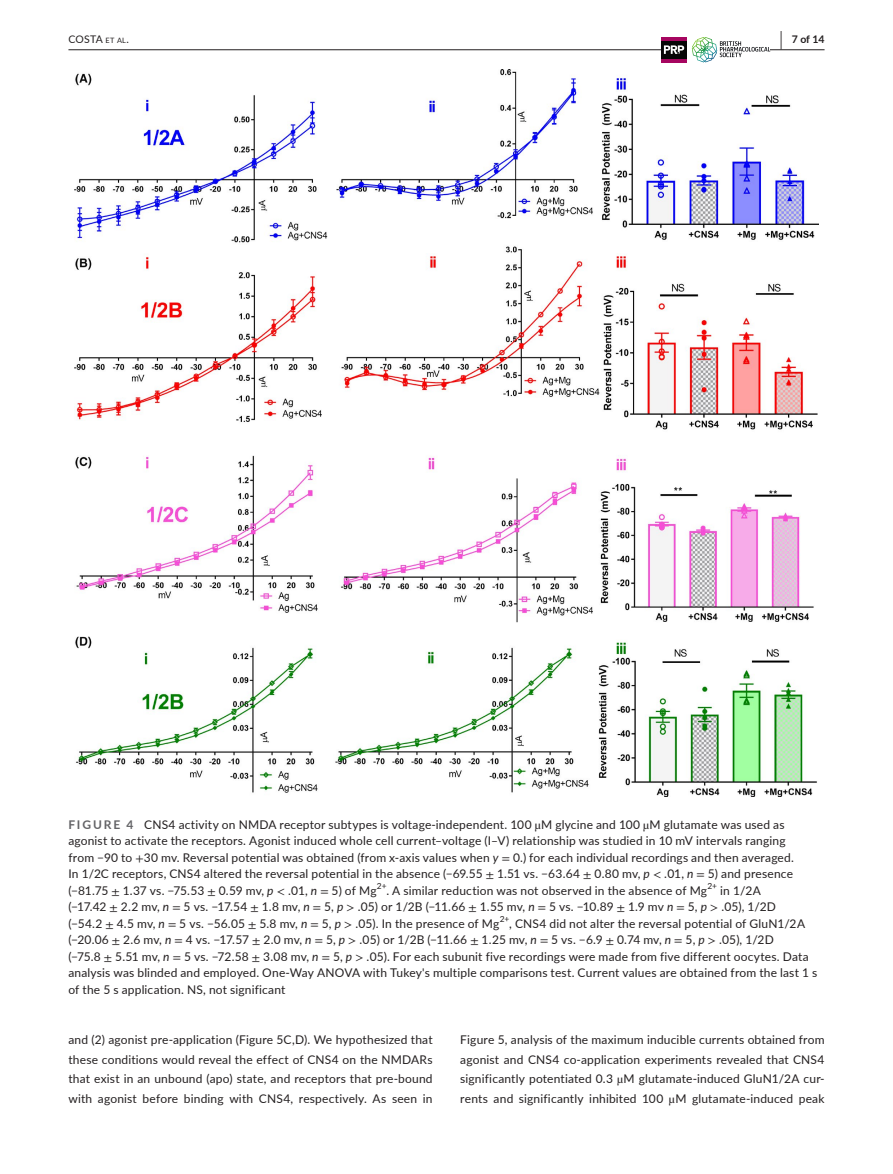
<style>
.page{position:relative;width:893px;height:1174px;background:#fff}
.page>*{position:absolute;margin:0;border:0;box-sizing:border-box;transform-origin:0 0}
.t1{font:12px/16.5px "Lato";letter-spacing:.015em;color:#231f20}
.t2{font:10.5px "Lato";letter-spacing:.005em;color:#231f20}
.t3{font:700 10.5px "Lato";color:#231f20}
.t4{font:8.4px "Lato";color:#231f20}
.s1{font-size:7.35px}
.s2{font-size:19.5px}
.s3{font-weight:700;color:#636366}
.s4{font-family:"STIX"}
.s5{font-style:italic}
</style>
<div class="page">
<hr style="left:68px;top:49px;width:756px;height:1px;background:#231f20">
<div style="left:661px;top:37px;width:109px;height:25px;background:#fff"></div>
<div style="left:661px;top:37px;width:26px;height:25px;background:#070606"></div>
<hr style="left:661px;top:37px;width:26px;height:3px;background:#a60660">
<hr style="left:661px;top:59px;width:26px;height:3px;background:#a60660">
<svg style="left:664px;top:45px;width:20px;height:9px"></svg>
<svg style="left:692px;top:37px;width:78px;height:25px"></svg>
<img style="left:74px;top:69px;width:745px;height:727px">
<p class="t2" style="left:68px;top:31px;width:62px">COSTA <span class="s1">et al</span>.</p>
<p class="t3" style="left:780px;top:31px;width:46px"><span class="s2">|</span> 7 of 14</p>
<p class="t1" style="left:68px;top:815px;width:727px"><span class="s3">FIGURE 4</span> CNS4 activity on NMDA receptor subtypes is voltage-independent. 100 <span class="s4">µ</span>M glycine and 100 <span class="s4">µ</span>M glutamate was used as agonist to activate the receptors. Agonist induced whole cell current–voltage (I–V) relationship was studied in 10 mV intervals ranging from −90 to <span class="s4">+</span>30 mv. Reversal potential was obtained (from x-axis values when <span class="s5">y</span> <span class="s4">=</span> 0.) for each individual recordings and then averaged.<br>In 1/2C receptors, CNS4 altered the reversal potential in the absence (−69.55 <span class="s4">±</span> 1.51 vs. −63.64 <span class="s4">±</span> 0.80 mv, <span class="s5">p</span> <span class="s4">&lt;</span> .01, <span class="s5">n</span> <span class="s4">=</span> 5) and presence (−81.75 <span class="s4">±</span> 1.37 vs. −75.53 <span class="s4">±</span> 0.59 mv, <span class="s5">p</span> <span class="s4">&lt;</span> .01, <span class="s5">n</span> <span class="s4">=</span> 5) of Mg</p>
<p class="t4" style="left:377px;top:880px;width:11px">2+</p>
<p class="t1" style="left:386px;top:881px;width:322px">. A similar reduction was not observed in the absence of Mg</p>
<p class="t4" style="left:707px;top:880px;width:11px">2+</p>
<p class="t1" style="left:68px;top:881px;width:709px;text-indent:652px">in 1/2A (−17.42 <span class="s4">±</span> 2.2 mv, <span class="s5">n</span> <span class="s4">=</span> 5 vs. −17.54 <span class="s4">±</span> 1.8 mv, <span class="s5">n</span> <span class="s4">=</span> 5, <span class="s5">p</span> <span class="s4">&gt;</span> .05) or 1/2B (−11.66 <span class="s4">±</span> 1.55 mv, <span class="s5">n</span> <span class="s4">=</span> 5 vs. −10.89 <span class="s4">±</span> 1.9 mv <span class="s5">n</span> <span class="s4">=</span> 5, <span class="s5">p</span> <span class="s4">&gt;</span> .05), 1/2D (−54.2 <span class="s4">±</span> 4.5 mv, <span class="s5">n</span> <span class="s4">=</span> 5 vs. −56.05 <span class="s4">±</span> 5.8 mv, <span class="s5">n</span> <span class="s4">=</span> 5, <span class="s5">p</span> <span class="s4">&gt;</span> .05). In the presence of Mg</p>
<p class="t4" style="left:500px;top:913px;width:11px">2+</p>
<p class="t1" style="left:68px;top:914px;width:750px;text-indent:441px">, CNS4 did not alter the reversal potential of GluN1/2A (−20.06 <span class="s4">±</span> 2.6 mv, <span class="s5">n</span> <span class="s4">=</span> 4 vs. −17.57 <span class="s4">±</span> 2.0 mv, <span class="s5">n</span> <span class="s4">=</span> 5, <span class="s5">p</span> <span class="s4">&gt;</span> .05) or 1/2B (−11.66 <span class="s4">±</span> 1.25 mv, <span class="s5">n</span> <span class="s4">=</span> 5 vs. −6.9 <span class="s4">±</span> 0.74 mv, <span class="s5">n</span> <span class="s4">=</span> 5, <span class="s5">p</span> <span class="s4">&gt;</span> .05), 1/2D<br>(−75.8 <span class="s4">±</span> 5.51 mv, <span class="s5">n</span> <span class="s4">=</span> 5 vs. −72.58 <span class="s4">±</span> 3.08 mv, <span class="s5">n</span> <span class="s4">=</span> 5, <span class="s5">p</span> <span class="s4">&gt;</span> .05). For each subunit five recordings were made from five different oocytes. Data analysis was blinded and employed. One-Way ANOVA with Tukey's multiple comparisons test. Current values are obtained from the last 1 s of the 5 s application. NS, not significant</p>
<p class="t1" style="left:68px;top:1029px;width:366px;line-height:19.5px;text-align:justify">and (2) agonist pre-application (Figure 5C,D). We hypothesized that these conditions would reveal the effect of CNS4 on the NMDARs that exist in an unbound (apo) state, and receptors that pre-bound with agonist before binding with CNS4, respectively. As seen in</p>
<p class="t1" style="left:460px;top:1029px;width:366px;line-height:19.5px;text-align:justify">Figure 5, analysis of the maximum inducible currents obtained from agonist and CNS4 co-application experiments revealed that CNS4 significantly potentiated 0.3 <span class="s4">µ</span>M glutamate-induced GluN1/2A cur&shy;rents and significantly inhibited 100 <span class="s4">µ</span>M glutamate-induced peak</p>
</div>
